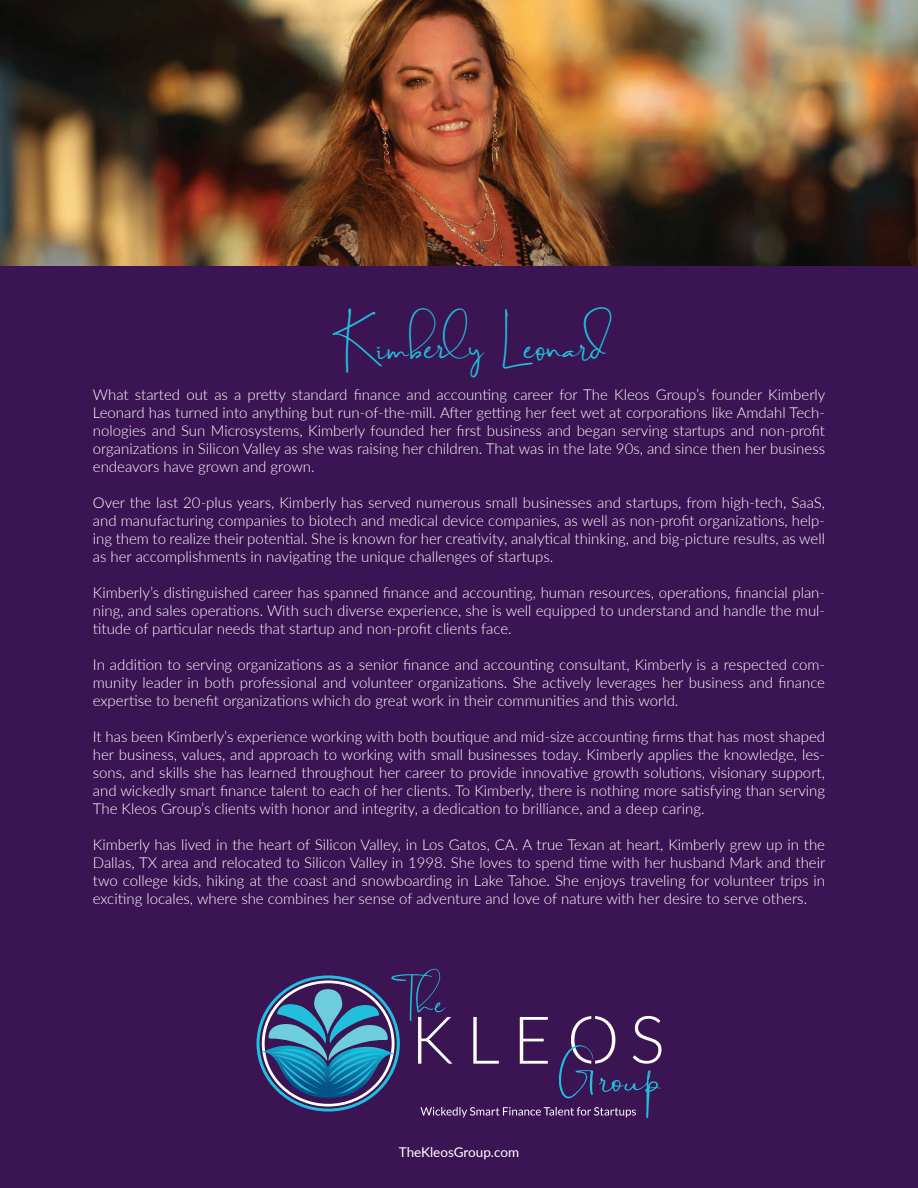
<style>
.page{position:relative;width:918px;height:1188px;background:#3b1453}
.page>*{position:absolute;margin:0;border:0;box-sizing:border-box;transform-origin:0 0}
.t1{font:45px "Brilliant Signature 1";color:#22bfde}
.t2{font:300 15px/18px "Lato";color:#fff;text-align:justify}
.t3{font:13.5px "Lato";color:#fff}
</style>
<div class="page">
<svg style="left:256px;top:969px;width:406px;height:149px"></svg>
<img style="left:0;top:0;width:918px;height:266px">
<h1 class="t1" style="left:332px;top:325px;width:276px">Kimberly Leonard</h1>
<p class="t2" style="left:93px;top:385px;width:734px">What started out as a pretty standard finance and accounting career for The Kleos Group’s founder Kimberly Leonard has turned into anything but run-of-the-mill. After getting her feet wet at corporations like Amdahl Tech&shy;nologies and Sun Microsystems, Kimberly founded her first business and began serving startups and non-profit organizations in Silicon Valley as she was raising her children. That was in the late 90s, and since then her business endeavors have grown and grown.</p>
<p class="t2" style="left:93px;top:493px;width:734px">Over the last 20-plus years, Kimberly has served numerous small businesses and startups, from high-tech, SaaS, and manufacturing companies to biotech and medical device companies, as well as non-profit organizations, help&shy;ing them to realize their potential. She is known for her creativity, analytical thinking, and big-picture results, as well as her accomplishments in navigating the unique challenges of startups.</p>
<p class="t2" style="left:93px;top:583px;width:734px">Kimberly’s distinguished career has spanned finance and accounting, human resources, operations, financial plan&shy;ning, and sales operations. With such diverse experience, she is well equipped to understand and handle the mul&shy;titude of particular needs that startup and non-profit clients face.</p>
<p class="t2" style="left:93px;top:655px;width:734px">In addition to serving organizations as a senior finance and accounting consultant, Kimberly is a respected com&shy;munity leader in both professional and volunteer organizations. She actively leverages her business and finance expertise to benefit organizations which do great work in their communities and this world.</p>
<p class="t2" style="left:93px;top:727px;width:734px">It has been Kimberly’s experience working with both boutique and mid-size accounting firms that has most shaped her business, values, and approach to working with small businesses today. Kimberly applies the knowledge, les&shy;sons, and skills she has learned throughout her career to provide innovative growth solutions, visionary support, and wickedly smart finance talent to each of her clients. To Kimberly, there is nothing more satisfying than serving The Kleos Group’s clients with honor and integrity, a dedication to brilliance, and a deep caring.</p>
<p class="t2" style="left:93px;top:835px;width:734px">Kimberly has lived in the heart of Silicon Valley, in Los Gatos, CA. A true Texan at heart, Kimberly grew up in the Dallas, TX area and relocated to Silicon Valley in 1998. She loves to spend time with her husband Mark and their two college kids, hiking at the coast and snowboarding in Lake Tahoe. She enjoys traveling for volunteer trips in exciting locales, where she combines her sense of adventure and love of nature with her desire to serve others.</p>
<p class="t3" style="left:399px;top:1142px;width:122px">TheKleosGroup.com</p>
</div>
